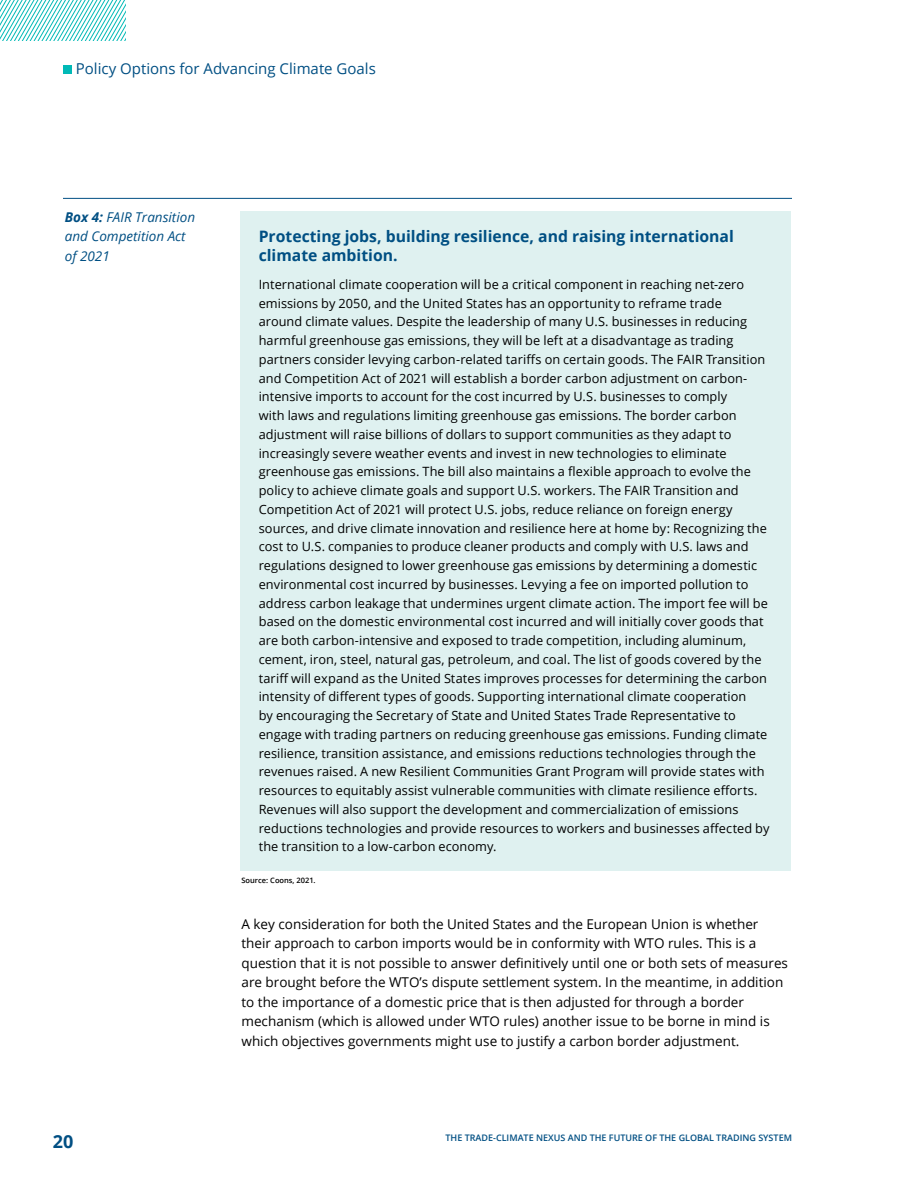
<style>
.page{position:relative;width:918px;height:1188px;background:#fff}
.page>*{position:absolute;margin:0;border:0;box-sizing:border-box;transform-origin:0 0}
.t1{font:700 18px "Open Sans";color:#004f83}
.Heading_H3{font:700 15.75px/19.5px "Open Sans";color:#004f83}
.Column_heading{font:15px "Open Sans";color:#004f83}
.Text{font:13.5px/19.5px "Open Sans";color:#000}
.Figure_-_Title{font:italic 13.5px/19.5px "Open Sans";color:#004f83}
.Box-list_by_letter{font:12.75px/18.8px "Open Sans";letter-spacing:.005em;color:#000}
.t2{font:600 9px "Open Sans";color:#004f83}
.footnote{font:600 7.5px "Open Sans";color:#000}
.s1{font-weight:700}
</style>
<div class="page">
<div style="left:63px;top:65px;width:9px;height:9px;background:#00b9b6"></div>
<div style="left:241px;top:212px;width:550px;height:660px;background:#dff1f0"></div>
<hr style="left:63px;top:198px;width:729px;height:1px;background:#004f83">
<svg style="left:0;top:0;width:126px;height:40px"></svg>
<p class="Column_heading" style="left:76px;top:59px;width:301px">Policy Options for Advancing Climate Goals</p>
<p class="Figure_-_Title" style="left:65px;top:207px;width:132px"><span class="s1">Box 4:</span> FAIR Transition and Competition Act of 2021</p>
<p class="Heading_H3" style="left:259px;top:226px;width:477px">Protecting jobs, building resilience, and raising international climate ambition.</p>
<p class="Box-list_by_letter" style="left:259px;top:274px;width:512px">International climate cooperation will be a critical component in reaching net-zero emissions by 2050, and the United States has an opportunity to reframe trade<br>around climate values. Despite the leadership of many U.S. businesses in reducing harmful greenhouse gas emissions, they will be left at a disadvantage as trading partners consider levying carbon-related tariffs on certain goods. The FAIR Transition and Competition Act of 2021 will establish a border carbon adjustment on carbon&shy;intensive imports to account for the cost incurred by U.S. businesses to comply<br>with laws and regulations limiting greenhouse gas emissions. The border carbon adjustment will raise billions of dollars to support communities as they adapt to increasingly severe weather events and invest in new technologies to eliminate greenhouse gas emissions. The bill also maintains a flexible approach to evolve the policy to achieve climate goals and support U.S. workers. The FAIR Transition and Competition Act of 2021 will protect U.S. jobs, reduce reliance on foreign energy sources, and drive climate innovation and resilience here at home by: Recognizing the cost to U.S. companies to produce cleaner products and comply with U.S. laws and regulations designed to lower greenhouse gas emissions by determining a domestic environmental cost incurred by businesses. Levying a fee on imported pollution to address carbon leakage that undermines urgent climate action. The import fee will be based on the domestic environmental cost incurred and will initially cover goods that are both carbon-intensive and exposed to trade competition, including aluminum, cement, iron, steel, natural gas, petroleum, and coal. The list of goods covered by the tariff will expand as the United States improves processes for determining the carbon intensity of different types of goods. Supporting international climate cooperation<br>by encouraging the Secretary of State and United States Trade Representative to engage with trading partners on reducing greenhouse gas emissions. Funding climate resilience, transition assistance, and emissions reductions technologies through the revenues raised. A new Resilient Communities Grant Program will provide states with resources to equitably assist vulnerable communities with climate resilience efforts.<br>Revenues will also support the development and commercialization of emissions reductions technologies and provide resources to workers and businesses affected by the transition to a low-carbon economy.</p>
<p class="footnote" style="left:242px;top:875px;width:76px">Source: Coons, 2021.</p>
<p class="Text" style="left:242px;top:914px;width:548px">A key consideration for both the United States and the European Union is whether their approach to carbon imports would be in conformity with WTO rules. This is a question that it is not possible to answer definitively until one or both sets of measures are brought before the WTO’s dispute settlement system. In the meantime, in addition to the importance of a domestic price that is then adjusted for through a border mechanism (which is allowed under WTO rules) another issue to be borne in mind is which objectives governments might use to justify a carbon border adjustment.</p>
<h1 class="t1" style="left:53px;top:1129px;width:22px">20</h1>
<p class="t2" style="left:446px;top:1131px;width:348px">THE TRADE-CLIMATE NEXUS AND THE FUTURE OF THE GLOBAL TRADING SYSTEM</p>
</div>
